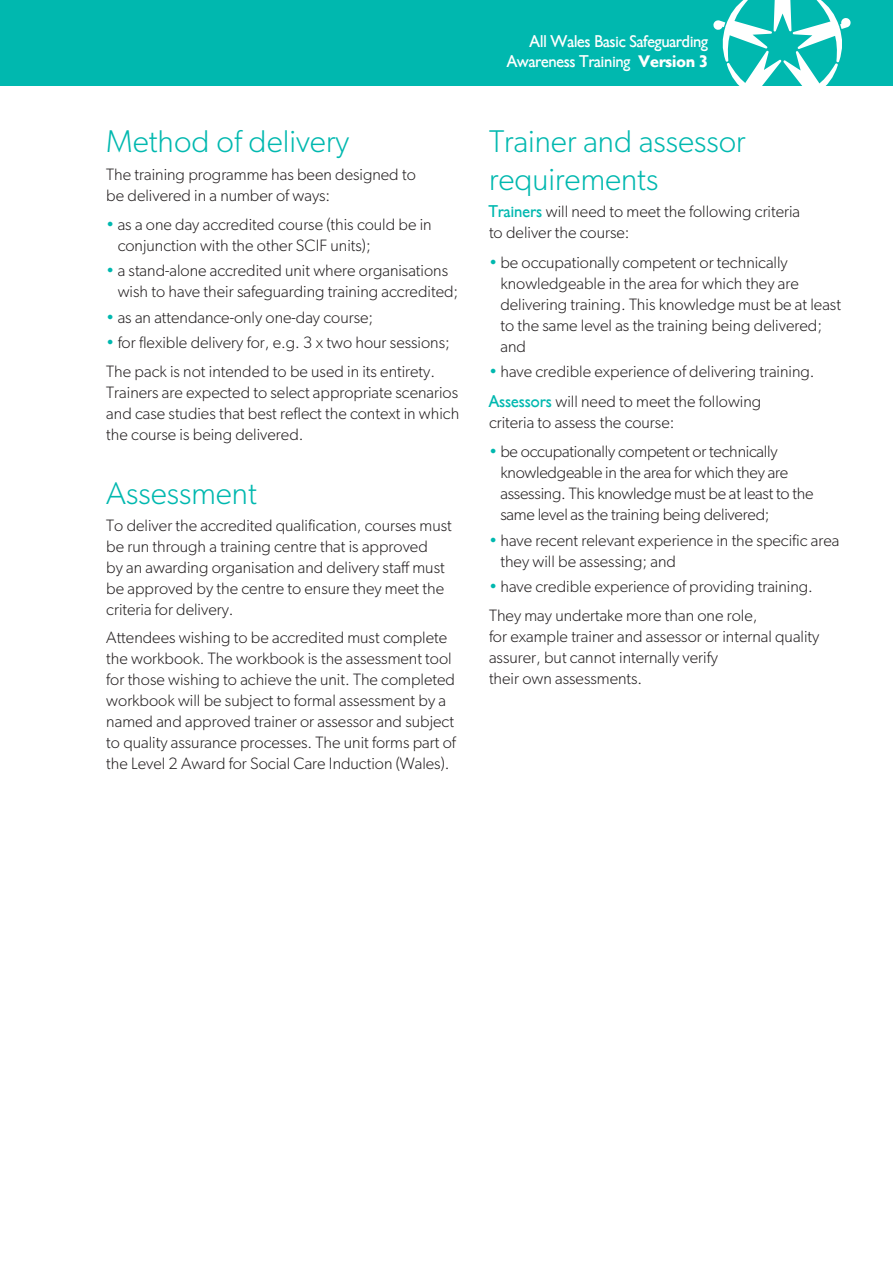
<style>
.page{position:relative;width:893px;height:1263px;background:#fff}
.page>*{position:absolute;margin:0;border:0;box-sizing:border-box;transform-origin:0 0}
.Sub_Head{font:300 31.5px/37.8px "Gibson";color:#00b8af}
.Body_Copy{font:300 16.5px/21px "Gibson";color:#231f20}
.t1{font:16.5px/19.8px "Gibson";letter-spacing:-.015em;color:#fff;text-align:right}
.s1{color:#00b8af}
.s2{font-weight:700}
.s3{font-weight:400;color:#00b8af}
</style>
<div class="page">
<div style="left:0;top:0;width:893px;height:85px;background:#00b8af"></div>
<svg style="left:713px;top:0;width:138px;height:85px"></svg>
<p class="Sub_Head" style="left:106px;top:122px;width:244px">Method of delivery</p>
<p class="Body_Copy" style="left:106px;top:163px;width:311px">The training programme has been designed to be delivered in a number of ways:</p>
<p class="Body_Copy" style="left:118px;top:214px;width:315px;text-indent:-11px"><span class="s1">•</span> as a one day accredited course (this could be in conjunction with the other SCIF units);</p>
<p class="Body_Copy" style="left:118px;top:260px;width:342px;text-indent:-11px"><span class="s1">•</span> a stand-alone accredited unit where organisations wish to have their safeguarding training accredited;</p>
<p class="Body_Copy" style="left:106px;top:306px;width:268px"><span class="s1">•</span> as an attendance-only one-day course;</p>
<p class="Body_Copy" style="left:106px;top:332px;width:345px"><span class="s1">•</span> for flexible delivery for, e.g. 3 x two hour sessions;</p>
<p class="Body_Copy" style="left:106px;top:361px;width:354px">The pack is not intended to be used in its entirety.<br>Trainers are expected to select appropriate scenarios and case studies that best reflect the context in which the course is being delivered.</p>
<p class="Sub_Head" style="left:106px;top:474px;width:152px">Assessment</p>
<p class="Body_Copy" style="left:106px;top:515px;width:347px">To deliver the accredited qualification, courses must be run through a training centre that is approved<br>by an awarding organisation and delivery staff must be approved by the centre to ensure they meet the criteria for delivery.</p>
<p class="Body_Copy" style="left:106px;top:626px;width:351px">Attendees wishing to be accredited must complete the workbook. The workbook is the assessment tool for those wishing to achieve the unit. The completed workbook will be subject to formal assessment by a named and approved trainer or assessor and subject to quality assurance processes. The unit forms part of the Level 2 Award for Social Care Induction (Wales).</p>
<p class="t1" style="left:507px;top:32px;width:203px">All Wales Basic Safeguarding<br>Awareness Training <span class="s2">Version 3</span></p>
<p class="Sub_Head" style="left:489px;top:122px;width:258px">Trainer and assessor requirements</p>
<p class="Body_Copy" style="left:489px;top:201px;width:313px"><span class="s3">Trainers</span> will need to meet the following criteria to deliver the course:</p>
<p class="Body_Copy" style="left:500px;top:252px;width:342px;text-indent:-11px"><span class="s1">•</span> be occupationally competent or technically knowledgeable in the area for which they are delivering training. This knowledge must be at least to the same level as the training being delivered; and</p>
<p class="Body_Copy" style="left:489px;top:361px;width:327px"><span class="s1">•</span> have credible experience of delivering training.</p>
<p class="Body_Copy" style="left:489px;top:390px;width:274px"><span class="s3">Assessors</span> will need to meet the following criteria to assess the course:</p>
<p class="Body_Copy" style="left:500px;top:441px;width:315px;text-indent:-11px"><span class="s1">•</span> be occupationally competent or technically knowledgeable in the area for which they are assessing. This knowledge must be at least to the same level as the training being delivered;</p>
<p class="Body_Copy" style="left:500px;top:529px;width:340px;text-indent:-11px"><span class="s1">•</span> have recent relevant experience in the specific area they will be assessing; and</p>
<p class="Body_Copy" style="left:489px;top:575px;width:325px"><span class="s1">•</span> have credible experience of providing training.</p>
<p class="Body_Copy" style="left:489px;top:605px;width:332px">They may undertake more than one role,<br>for example trainer and assessor or internal quality assurer, but cannot internally verify<br>their own assessments.</p>
</div>
